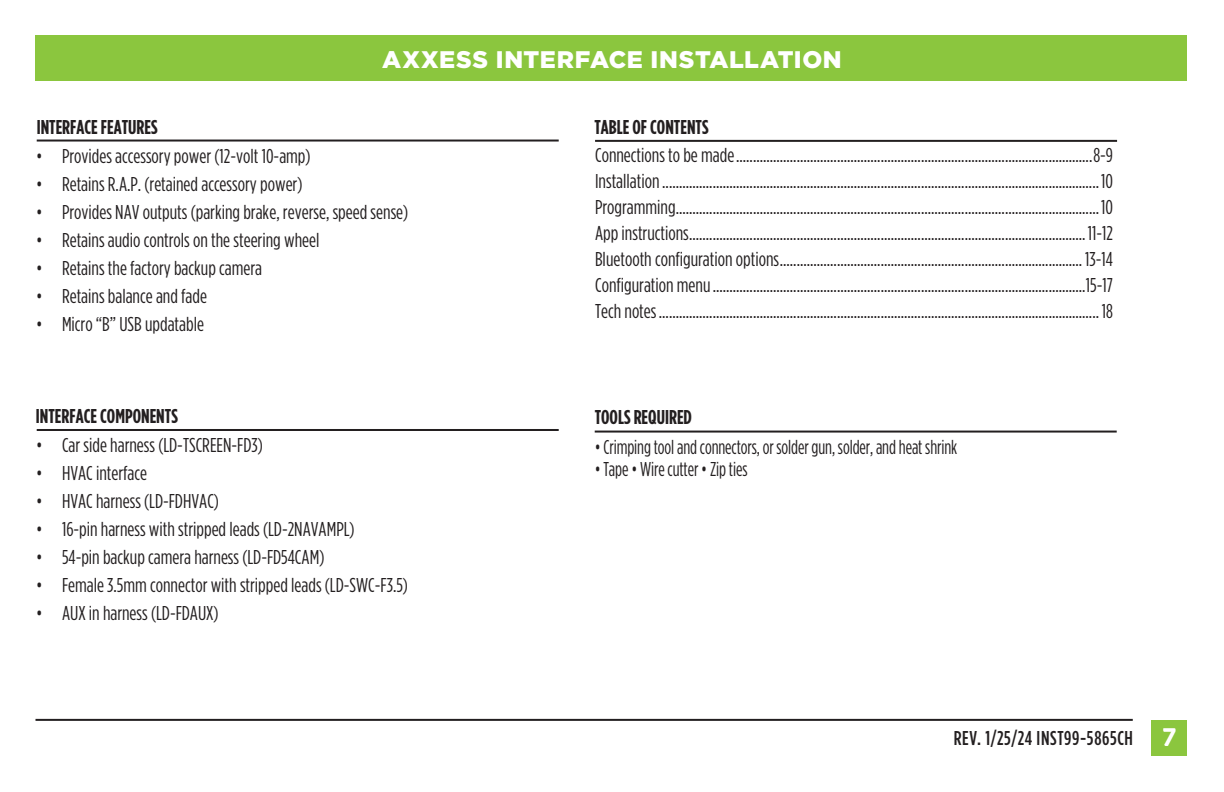
<style>
.page{position:relative;width:1224px;height:792px;background:#fff}
.page>*{position:absolute;margin:0;border:0;box-sizing:border-box;transform-origin:0 0}
.t1{font:900 24px "Gotham";letter-spacing:.025em;color:#fff}
.t2{font:20px/26px "Gotham Condensed";color:#231f20;text-align:justify}
.t3{font:20px "Gotham Condensed";color:#231f20;scale:.92 1}
.t4{font:700 20px "Gotham Condensed";color:#231f20}
.t5{font:500 20px "Gotham Condensed";letter-spacing:.035em;color:#231f20}
.s1{font-family:"Gotham";font-size:24px;color:#fff}
</style>
<div class="page">
<div style="left:1151px;top:720px;width:36px;height:36px;background:#8bc63e"></div>
<div style="left:35px;top:36px;width:1152px;height:45px;background:#8bc63e"></div>
<hr style="left:36px;top:719px;width:1097px;height:2px;background:#231f20">
<hr style="left:37px;top:140px;width:522px;height:2px;background:#231f20">
<hr style="left:595px;top:431px;width:522px;height:2px;background:#231f20">
<hr style="left:37px;top:429px;width:522px;height:2px;background:#231f20">
<hr style="left:595px;top:140px;width:522px;height:2px;background:#231f20">
<p class="t4" style="left:37px;top:116px;width:122px">INTERFACE FEATURES</p>
<p class="t1" style="left:382px;top:46px;width:461px">AXXESS INTERFACE INSTALLATION</p>
<p class="t4" style="left:594px;top:116px;width:116px">TABLE OF CONTENTS</p>
<p class="t2" style="left:36px;top:143px;width:276px">• Provides accessory power (12-volt 10-amp)</p>
<p class="t2" style="left:36px;top:171px;width:268px">• Retains R.A.P. (retained accessory power)</p>
<p class="t2" style="left:36px;top:199px;width:374px">• Provides NAV outputs (parking brake, reverse, speed sense)</p>
<p class="t2" style="left:36px;top:227px;width:285px">• Retains audio controls on the steering wheel</p>
<p class="t2" style="left:36px;top:255px;width:228px">• Retains the factory backup camera</p>
<p class="t2" style="left:36px;top:283px;width:173px">• Retains balance and fade</p>
<p class="t2" style="left:36px;top:311px;width:169px">• Micro “B” USB updatable</p>
<p class="t4" style="left:36px;top:405px;width:143px">INTERFACE COMPONENTS</p>
<p class="t2" style="left:36px;top:432px;width:228px">• Car side harness (LD-TSCREEN-FD3)</p>
<p class="t2" style="left:36px;top:460px;width:113px">• HVAC interface</p>
<p class="t2" style="left:36px;top:488px;width:184px">• HVAC harness (LD-FDHVAC)</p>
<p class="t2" style="left:36px;top:516px;width:320px">• 16-pin harness with stripped leads (LD-2NAVAMPL)</p>
<p class="t2" style="left:36px;top:544px;width:290px">• 54-pin backup camera harness (LD-FD54CAM)</p>
<p class="t2" style="left:36px;top:572px;width:374px">• Female 3.5mm connector with stripped leads (LD-SWC-F3.5)</p>
<p class="t2" style="left:36px;top:600px;width:184px">• AUX in harness (LD-FDAUX)</p>
<p class="t2" style="left:595px;top:142px;width:520px">Connections to be made..........................................................................................................8-9<br>Installation..................................................................................................................................10<br>Programming..............................................................................................................................10<br>App instructions......................................................................................................................11-12<br>Bluetooth configuration options.......................................................................................... 13-14<br>Configuration menu...............................................................................................................15-17<br>Tech notes................................................................................................................................... 18</p>
<p class="t4" style="left:595px;top:405px;width:99px">TOOLS REQUIRED</p>
<p class="t3" style="left:595px;top:437px;width:396px">• Crimping tool and connectors, or solder gun, solder, and heat shrink</p>
<p class="t3" style="left:595px;top:459px;width:168px">• Tape • Wire cutter • Zip ties</p>
<p class="t5" style="left:954px;top:726px;width:224px">REV. 1/25/24 INST99-5865CH <span class="s1">7</span></p>
</div>
